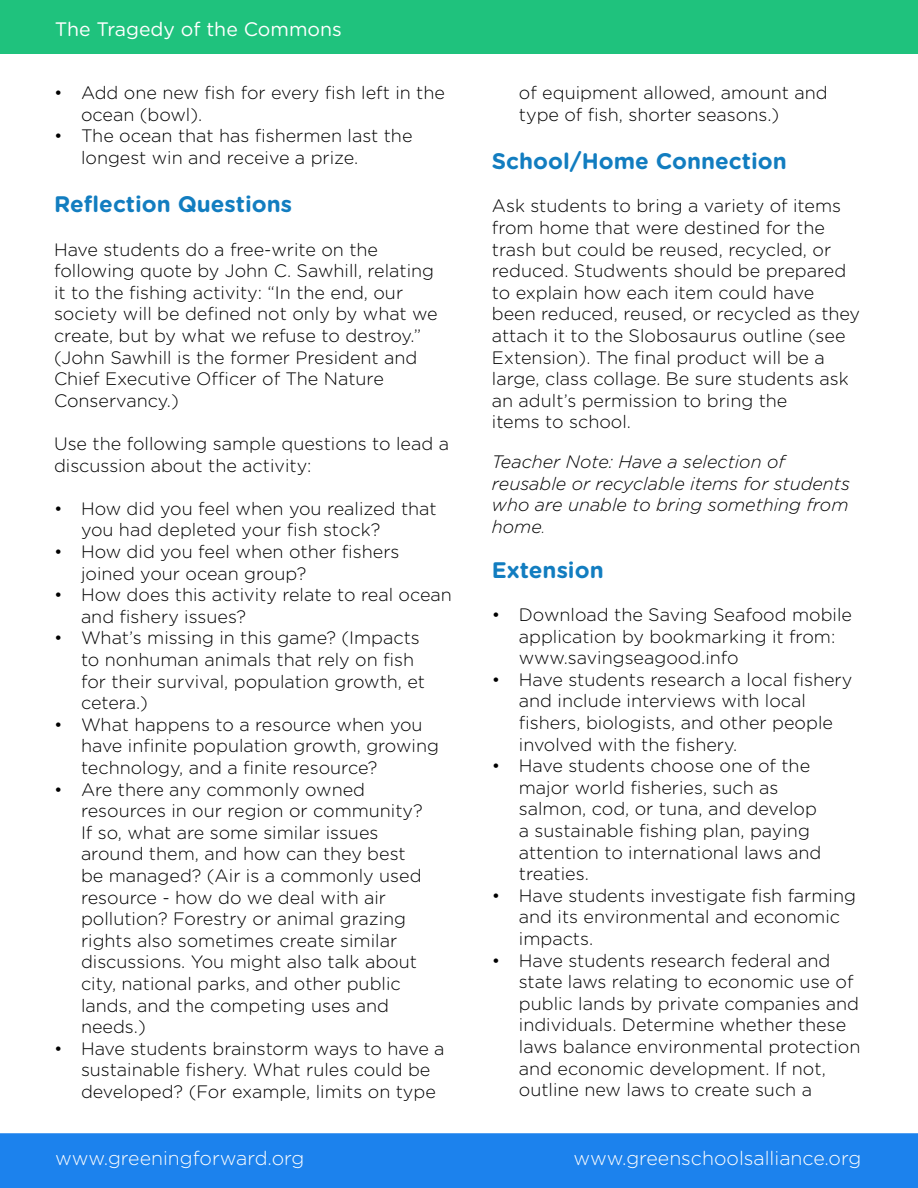
<style>
.page{position:relative;width:918px;height:1188px;background:#fff}
.page>*{position:absolute;margin:0;border:0;box-sizing:border-box;transform-origin:0 0}
.t1{font:700 22.5px "Gotham Rounded";color:#127dc0}
.t2{font:300 19.5px "Gotham Rounded";color:#fff}
.t3{font:19.5px "Gotham Rounded";color:#fff}
.t4{font:300 18px/21.6px "Gotham Rounded";color:#000}
.t5{font:italic 300 18px/21.6px "Gotham Rounded";color:#000}
.s1{font-size:15px}
</style>
<div class="page">
<div style="left:0;top:0;width:918px;height:54px;background:#1fc27d"></div>
<div style="left:0;top:1133px;width:918px;height:55px;background:#1c82ed"></div>
<p class="t3" style="left:55px;top:16px;width:289px">The Tragedy of the Commons</p>
<p class="t4" style="left:81px;top:81px;width:366px;text-indent:-27px">• Add one new fish for every fish left in the ocean (bowl).</p>
<p class="t4" style="left:81px;top:124px;width:333px;text-indent:-27px">• The ocean that has fishermen last the longest win and receive a prize.</p>
<p class="t1" style="left:54px;top:188px;width:240px">Reflection Questions</p>
<p class="t4" style="left:54px;top:238px;width:385px">Have students do a free-write on the following quote by John C. Sawhill, relating it to the fishing activity: “In the end, our society will be defined not only by what we create, but by what we refuse to destroy.” (John Sawhill is the former President and Chief Executive Officer of The Nature Conservancy.)</p>
<p class="t4" style="left:54px;top:432px;width:397px">Use the following sample questions to lead a discussion about the activity:</p>
<p class="t4" style="left:81px;top:497px;width:357px;text-indent:-27px">• How did you feel when you realized that you had depleted your fish stock?</p>
<p class="t4" style="left:81px;top:540px;width:320px;text-indent:-27px">• How did you feel when other fishers joined your ocean group?</p>
<p class="t4" style="left:81px;top:583px;width:372px;text-indent:-27px">• How does this activity relate to real ocean and fishery issues?</p>
<p class="t4" style="left:81px;top:626px;width:346px;text-indent:-27px">• What’s missing in this game? (Impacts to nonhuman animals that rely on fish for their survival, population growth, et cetera.)</p>
<p class="t4" style="left:81px;top:713px;width:359px;text-indent:-27px">• What happens to a resource when you have infinite population growth, growing technology, and a finite resource?</p>
<p class="t4" style="left:81px;top:778px;width:343px;text-indent:-27px">• Are there any commonly owned resources in our region or community?<br>If so, what are some similar issues around them, and how can they best be managed? (Air is a commonly used resource - how do we deal with air pollution? Forestry or animal grazing rights also sometimes create similar discussions. You might also talk about city, national parks, and other public lands, and the competing uses and needs.)</p>
<p class="t4" style="left:81px;top:1037px;width:365px;text-indent:-27px">• Have students brainstorm ways to have a sustainable fishery. What rules could be developed? (For example, limits on type</p>
<p class="t4" style="left:519px;top:81px;width:310px">of equipment allowed, amount and type of fish, shorter seasons.)</p>
<p class="t1" style="left:492px;top:145px;width:296px">School/Home Connection</p>
<p class="t4" style="left:492px;top:194px;width:370px">Ask students to bring a variety of items from home that were destined for the trash but could be reused, recycled, or reduced. Studwents should be prepared to explain how each item could have been reduced, reused, or recycled as they attach it to the Slobosaurus outline (see Extension). The final product will be a large, class collage. Be sure students ask an adult’s permission to bring the<br>items to school.</p>
<p class="t5" style="left:492px;top:450px;width:360px">Teacher Note: Have a selection of reusable or recyclable items for students who are unable to bring something from home<span class="s1">.</span></p>
<p class="t1" style="left:492px;top:553px;width:113px">Extension</p>
<p class="t4" style="left:519px;top:603px;width:335px;text-indent:-27px">• Download the Saving Seafood mobile application by bookmarking it from: www.savingseagood.info</p>
<p class="t4" style="left:519px;top:668px;width:335px;text-indent:-27px">• Have students research a local fishery and include interviews with local fishers, biologists, and other people involved with the fishery.</p>
<p class="t4" style="left:519px;top:754px;width:304px;text-indent:-27px">• Have students choose one of the major world fisheries, such as salmon, cod, or tuna, and develop a sustainable fishing plan, paying attention to international laws and treaties.</p>
<p class="t4" style="left:519px;top:884px;width:339px;text-indent:-27px">• Have students investigate fish farming and its environmental and economic impacts.</p>
<p class="t4" style="left:519px;top:949px;width:343px;text-indent:-27px">• Have students research federal and state laws relating to economic use of public lands by private companies and individuals. Determine whether these laws balance environmental protection and economic development. If not, outline new laws to create such a</p>
<p class="t2" style="left:55px;top:1145px;width:251px">www.greeningforward.org</p>
<p class="t2" style="left:573px;top:1145px;width:289px">www.greenschoolsalliance.org</p>
</div>
